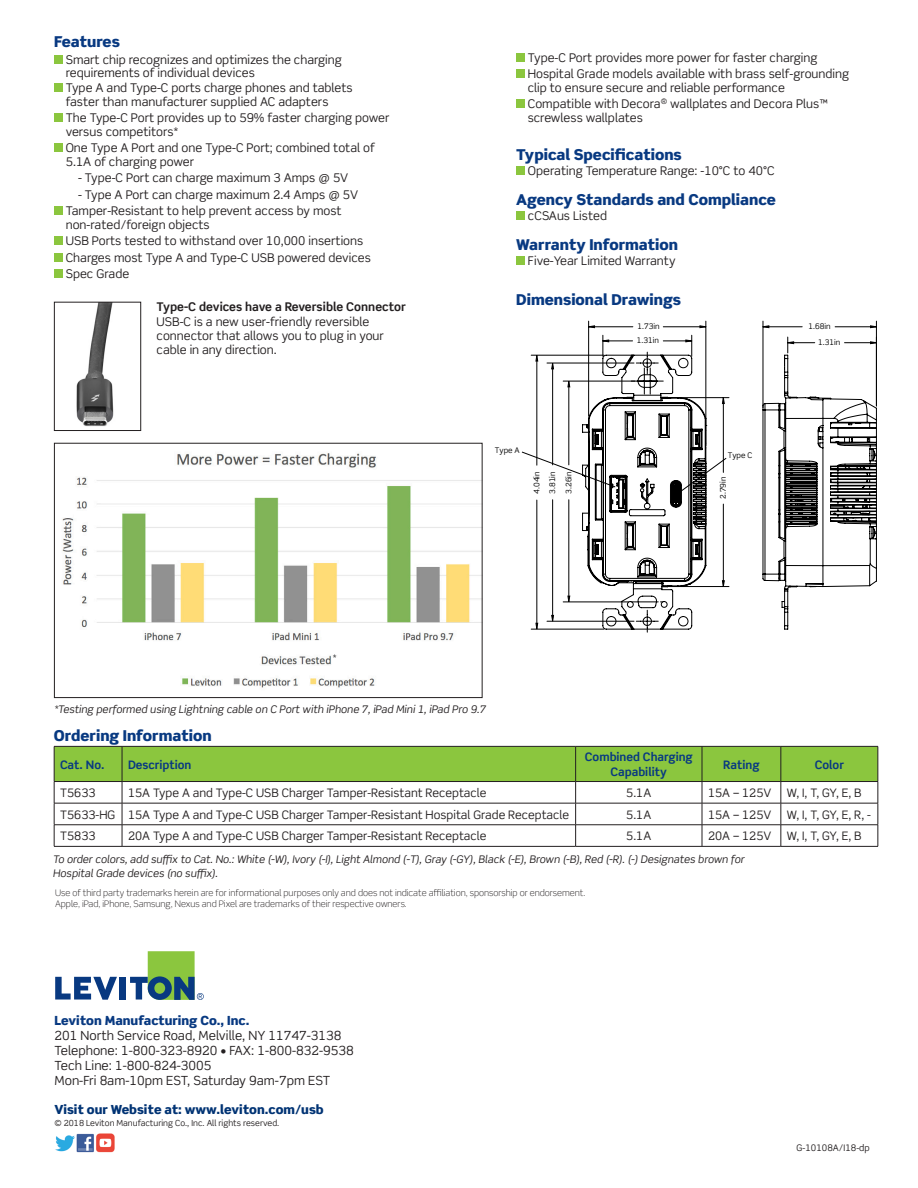
<style>
.page{position:relative;width:918px;height:1188px;background:#fff}
.page>*{position:absolute;margin:0;border:0;box-sizing:border-box;transform-origin:0 0}
.t1{font:900 15px "Scene Std";color:#083981}
.t2{font:12.6px/15.1px "Scene Std";color:#231f20}
.t3{font:900 12.6px "Scene Std";color:#013374}
.t4{font:900 12.6px "Scene Std";color:#083981}
.t5{font:12px/13.5px "Scene Std";color:#231f20}
.t6{font:700 12px "Scene Std";color:#231f20}
.t7{font:11.7px "Scene Std";color:#231f20}
.t8{font:700 11.7px/14.1px "Scene Std";color:#083981;text-align:center}
.t9{font:italic 10.5px/13.5px "Scene Std";color:#231f20}
.t10{font:300 9px/10.5px "Scene Std";color:#231f20}
.t11{font:9px "Scene Std";color:#231f20}
.t12{font:8.4px "Scene Std";color:#231f20}
.t13{font:7.8px/16px "Scene Std";color:#000;text-align:justify}
</style>
<div class="page">
<div style="left:54px;top:55px;width:9px;height:9px;background:#8bc63e"></div>
<div style="left:54px;top:84px;width:9px;height:8px;background:#8bc63e"></div>
<div style="left:54px;top:114px;width:9px;height:8px;background:#8bc63e"></div>
<div style="left:54px;top:144px;width:9px;height:8px;background:#8bc63e"></div>
<div style="left:54px;top:207px;width:9px;height:8px;background:#8bc63e"></div>
<div style="left:54px;top:237px;width:9px;height:8px;background:#8bc63e"></div>
<div style="left:54px;top:253px;width:9px;height:9px;background:#8bc63e"></div>
<div style="left:54px;top:270px;width:9px;height:8px;background:#8bc63e"></div>
<img style="left:76px;top:304px;width:38px;height:123px">
<div style="left:54px;top:302px;width:87px;height:129px;border:1px solid #231f20"></div>
<svg style="left:55px;top:977px;width:62px;height:23px"></svg>
<div style="left:120px;top:977px;width:6px;height:23px;background:#083981"></div>
<svg style="left:130px;top:951px;width:74px;height:49px"></svg>
<img style="left:55px;top:1133px;width:60px;height:20px">
<img style="left:62px;top:453px;width:418px;height:235px">
<div style="left:54px;top:443px;width:428px;height:255px;border:1px solid #231f20"></div>
<svg style="left:54px;top:746px;width:825px;height:100px"></svg>
<hr style="left:54px;top:846px;width:68px;height:1px;background:#231f20">
<hr style="left:122px;top:846px;width:454px;height:1px;background:#231f20">
<hr style="left:576px;top:846px;width:126px;height:1px;background:#231f20">
<hr style="left:702px;top:846px;width:79px;height:1px;background:#231f20">
<hr style="left:781px;top:846px;width:97px;height:1px;background:#231f20">
<div style="left:516px;top:53px;width:9px;height:9px;background:#8bc63e"></div>
<div style="left:516px;top:70px;width:9px;height:8px;background:#8bc63e"></div>
<div style="left:516px;top:100px;width:9px;height:8px;background:#8bc63e"></div>
<div style="left:516px;top:166px;width:9px;height:9px;background:#8bc63e"></div>
<div style="left:516px;top:211px;width:9px;height:9px;background:#8bc63e"></div>
<div style="left:516px;top:256px;width:9px;height:9px;background:#8bc63e"></div>
<hr style="left:706px;top:321px;width:1px;height:125px;background:#000">
<hr style="left:588px;top:321px;width:1px;height:95px;background:#000">
<hr style="left:680px;top:586px;width:49px;height:1px;background:#000">
<hr style="left:680px;top:397px;width:49px;height:1px;background:#000">
<svg style="left:588px;top:325px;width:118px;height:3px"></svg>
<hr style="left:763px;top:321px;width:1px;height:87px;background:#000">
<hr style="left:876px;top:321px;width:1px;height:85px;background:#000">
<svg style="left:763px;top:325px;width:114px;height:3px"></svg>
<svg style="left:762px;top:337px;width:115px;height:293px"></svg>
<svg style="left:521px;top:335px;width:206px;height:297px"></svg>
<p class="t1" style="left:54px;top:32px;width:67px">Features</p>
<p class="t5" style="left:66px;top:53px;width:278px">Smart chip recognizes and optimizes the charging requirements of individual devices</p>
<p class="t5" style="left:66px;top:81px;width:289px">Type A and Type-C ports charge phones and tablets faster than manufacturer supplied AC adapters</p>
<p class="t5" style="left:66px;top:111px;width:325px">The Type-C Port provides up to 59% faster charging power versus competitors*</p>
<p class="t5" style="left:66px;top:141px;width:310px">One Type A Port and one Type-C Port; combined total of<br>5.1A of charging power</p>
<p class="t5" style="left:78px;top:171px;width:272px">- Type-C Port can charge maximum 3 Amps @ 5V</p>
<p class="t5" style="left:78px;top:188px;width:282px">- Type A Port can charge maximum 2.4 Amps @ 5V</p>
<p class="t5" style="left:66px;top:204px;width:278px">Tamper-Resistant to help prevent access by most non-rated/foreign objects</p>
<p class="t5" style="left:66px;top:234px;width:299px">USB Ports tested to withstand over 10,000 insertions</p>
<p class="t5" style="left:66px;top:251px;width:307px">Charges most Type A and Type-C USB powered devices</p>
<p class="t5" style="left:66px;top:267px;width:65px">Spec Grade</p>
<p class="t6" style="left:157px;top:299px;width:251px">Type-C devices have a Reversible Connector</p>
<p class="t5" style="left:157px;top:314px;width:229px;line-height:14.4px">USB-C is a new user-friendly reversible connector that allows you to plug in your cable in any direction.</p>
<p class="t5" style="left:528px;top:50px;width:291px">Type-C Port provides more power for faster charging</p>
<p class="t5" style="left:528px;top:67px;width:323px">Hospital Grade models available with brass self-grounding clip to ensure secure and reliable performance</p>
<p class="t5" style="left:528px;top:97px;width:302px">Compatible with Decora<sup>®</sup> wallplates and Decora Plus™ screwless wallplates</p>
<p class="t1" style="left:516px;top:145px;width:167px">Typical Specifications</p>
<p class="t5" style="left:528px;top:164px;width:248px">Operating Temperature Range: -10°C to 40°C</p>
<p class="t1" style="left:516px;top:190px;width:261px">Agency Standards and Compliance</p>
<p class="t5" style="left:528px;top:209px;width:81px">cCSAus Listed</p>
<p class="t1" style="left:516px;top:235px;width:163px">Warranty Information</p>
<p class="t5" style="left:528px;top:254px;width:149px">Five-Year Limited Warranty</p>
<p class="t1" style="left:516px;top:290px;width:166px">Dimensional Drawings</p>
<p class="t13" style="left:638px;top:318px;width:24px">1.73in</p>
<p class="t13" style="left:637px;top:333px;width:24px">1.31in</p>
<p class="t13" style="left:495px;top:442px;width:27px">Type A</p>
<p class="t13" style="left:728px;top:447px;width:26px">Type C</p>
<p class="t13" style="left:529px;top:494px;width:24px;rotate:-90deg">4.04in 3.81in 3.26in</p>
<p class="t13" style="left:715px;top:499px;width:24px;rotate:-90deg">2.79in</p>
<p class="t13" style="left:809px;top:318px;width:24px">1.68in</p>
<p class="t13" style="left:818px;top:334px;width:24px">1.31in</p>
<p class="t9" style="left:54px;top:703px;width:433px">*Testing performed using Lightning cable on C Port with iPhone 7, iPad Mini 1, iPad Pro 9.7</p>
<p class="t1" style="left:54px;top:726px;width:159px">Ordering Information</p>
<p class="t8" style="left:60px;top:757px;width:46px">Cat. No.</p>
<p class="t8" style="left:128px;top:757px;width:65px">Description</p>
<p class="t8" style="left:585px;top:750px;width:109px">Combined Charging<br>Capability</p>
<p class="t8" style="left:723px;top:757px;width:38px">Rating</p>
<p class="t8" style="left:815px;top:757px;width:31px">Color</p>
<p class="t7" style="left:60px;top:785px;width:37px">T5633</p>
<p class="t7" style="left:128px;top:785px;width:360px">15A Type A and Type-C USB Charger Tamper-Resistant Receptacle</p>
<p class="t7" style="left:626px;top:785px;width:27px">5.1A</p>
<p class="t7" style="left:708px;top:785px;width:65px">15A – 125V</p>
<p class="t7" style="left:787px;top:785px;width:76px">W, I, T, GY, E, B</p>
<p class="t7" style="left:60px;top:807px;width:57px">T5633-HG</p>
<p class="t7" style="left:128px;top:807px;width:443px">15A Type A and Type-C USB Charger Tamper-Resistant Hospital Grade Receptacle</p>
<p class="t7" style="left:626px;top:807px;width:27px">5.1A</p>
<p class="t7" style="left:708px;top:807px;width:65px">15A – 125V</p>
<p class="t7" style="left:787px;top:807px;width:86px">W, I, T, GY, E, R, -</p>
<p class="t7" style="left:60px;top:829px;width:37px">T5833</p>
<p class="t7" style="left:128px;top:829px;width:360px">20A Type A and Type-C USB Charger Tamper-Resistant Receptacle</p>
<p class="t7" style="left:626px;top:829px;width:27px">5.1A</p>
<p class="t7" style="left:708px;top:829px;width:65px">20A – 125V</p>
<p class="t7" style="left:787px;top:829px;width:76px">W, I, T, GY, E, B</p>
<p class="t9" style="left:53px;top:852px;width:693px">To order colors, add suffix to Cat. No.: White (-W), Ivory (-I), Light Almond (-T), Gray (-GY), Black (-E), Brown (-B), Red (-R). (-) Designates brown for<br>Hospital Grade devices (no suffix).</p>
<p class="t10" style="left:55px;top:888px;width:532px">Use of third party trademarks herein are for informational purposes only and does not indicate affiliation, sponsorship or endorsement.<br>Apple, iPad, iPhone, Samsung, Nexus and Pixel are trademarks of their respective owners.</p>
<p class="t4" style="left:55px;top:1012px;width:196px">Leviton Manufacturing Co., Inc.</p>
<p class="t2" style="left:55px;top:1028px;width:289px">201 North Service Road, Melville, NY 11747-3138</p>
<p class="t2" style="left:55px;top:1043px;width:301px">Telephone: 1-800-323-8920 • FAX: 1-800-832-9538</p>
<p class="t2" style="left:55px;top:1058px;width:277px">Tech Line: 1-800-824-3005<br>Mon-Fri 8am-10pm EST, Saturday 9am-7pm EST</p>
<p class="t3" style="left:54px;top:1102px;width:271px">Visit our Website at: www.leviton.com/usb</p>
<p class="t12" style="left:54px;top:1118px;width:226px">© 2018 Leviton Manufacturing Co., Inc. All rights reserved.</p>
<p class="t11" style="left:797px;top:1143px;width:75px">G-10108A/I18-dp</p>
</div>
